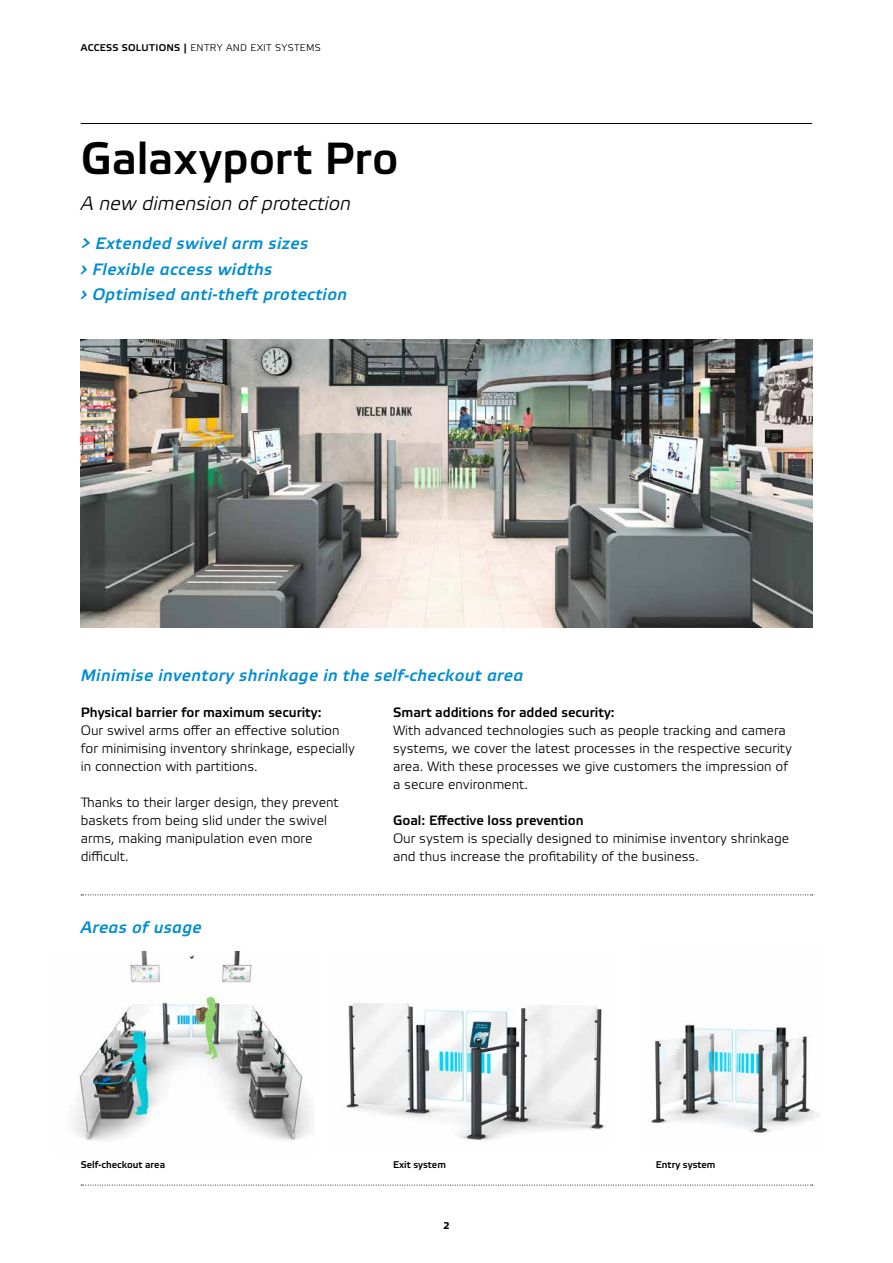
<style>
.page{position:relative;width:893px;height:1263px;background:#fff}
.page>*{position:absolute;margin:0;border:0;box-sizing:border-box;transform-origin:0 0}
.t1{font:500 45px "Wanzl Etelka";color:#000}
.t2{font:italic 300 19.5px "Wanzl Etelka";color:#000}
.t3{font:italic 500 16.5px/25.5px "Wanzl Etelka";letter-spacing:.025em;color:#008dd1}
.t4{font:300 13.5px/18px "Wanzl Etelka";color:#000}
.t5{font:500 13.5px "Wanzl Etelka";color:#000}
.t6{font:500 9.75px "Wanzl Etelka";color:#000}
.t7{font:300 9.75px "Wanzl Etelka";letter-spacing:.03em;color:#000}
.t8{font:700 9.75px "Wanzl Etelka Text";color:#000}
.s1{font-weight:500}
</style>
<div class="page">
<img style="left:81px;top:339px;width:731px;height:288px">
<img style="left:73px;top:951px;width:239px;height:189px">
<img style="left:345px;top:1003px;width:260px;height:138px">
<img style="left:650px;top:1021px;width:169px;height:112px">
<hr style="left:81px;top:123px;width:731px;height:1px;background:#000">
<svg style="left:81px;top:1185px;width:732px;height:1px"></svg>
<svg style="left:81px;top:894px;width:732px;height:1px"></svg>
<p class="t7" style="left:81px;top:42px;width:242px"><span class="s1">ACCESS SOLUTIONS |</span> ENTRY AND EXIT SYSTEMS</p>
<h1 class="t1" style="left:81px;top:132px;width:319px">Galaxyport Pro</h1>
<h2 class="t2" style="left:81px;top:192px;width:272px">A new dimension of protection</h2>
<p class="t3" style="left:81px;top:232px;width:268px">&gt; Extended swivel arm sizes<br>› Flexible access widths<br>› Optimised anti-theft protection</p>
<p class="t3" style="left:81px;top:664px;width:444px">Minimise inventory shrinkage in the self-checkout area</p>
<p class="t5" style="left:81px;top:705px;width:242px">Physical barrier for maximum security:</p>
<p class="t4" style="left:81px;top:722px;width:276px">Our swivel arms offer an effective solution for minimising inventory shrinkage, especially in connection with partitions.</p>
<p class="t4" style="left:81px;top:794px;width:260px">Thanks to their larger design, they prevent baskets from being slid under the swivel arms, making manipulation even more difficult.</p>
<p class="t3" style="left:81px;top:916px;width:122px">Areas of usage</p>
<p class="t5" style="left:393px;top:705px;width:223px">Smart additions for added security:</p>
<p class="t4" style="left:393px;top:722px;width:401px">With advanced technologies such as people tracking and camera systems, we cover the latest processes in the respective security area. With these processes we give customers the impression of a secure environment.</p>
<p class="t5" style="left:393px;top:813px;width:192px">Goal: Effective loss prevention</p>
<p class="t4" style="left:393px;top:830px;width:398px">Our system is specially designed to minimise inventory shrinkage and thus increase the profitability of the business.</p>
<p class="t6" style="left:81px;top:1158px;width:86px">Self-checkout area</p>
<p class="t6" style="left:393px;top:1158px;width:54px">Exit system</p>
<p class="t8" style="left:443px;top:1220px;width:8px">2</p>
<p class="t6" style="left:656px;top:1158px;width:61px">Entry system</p>
</div>
